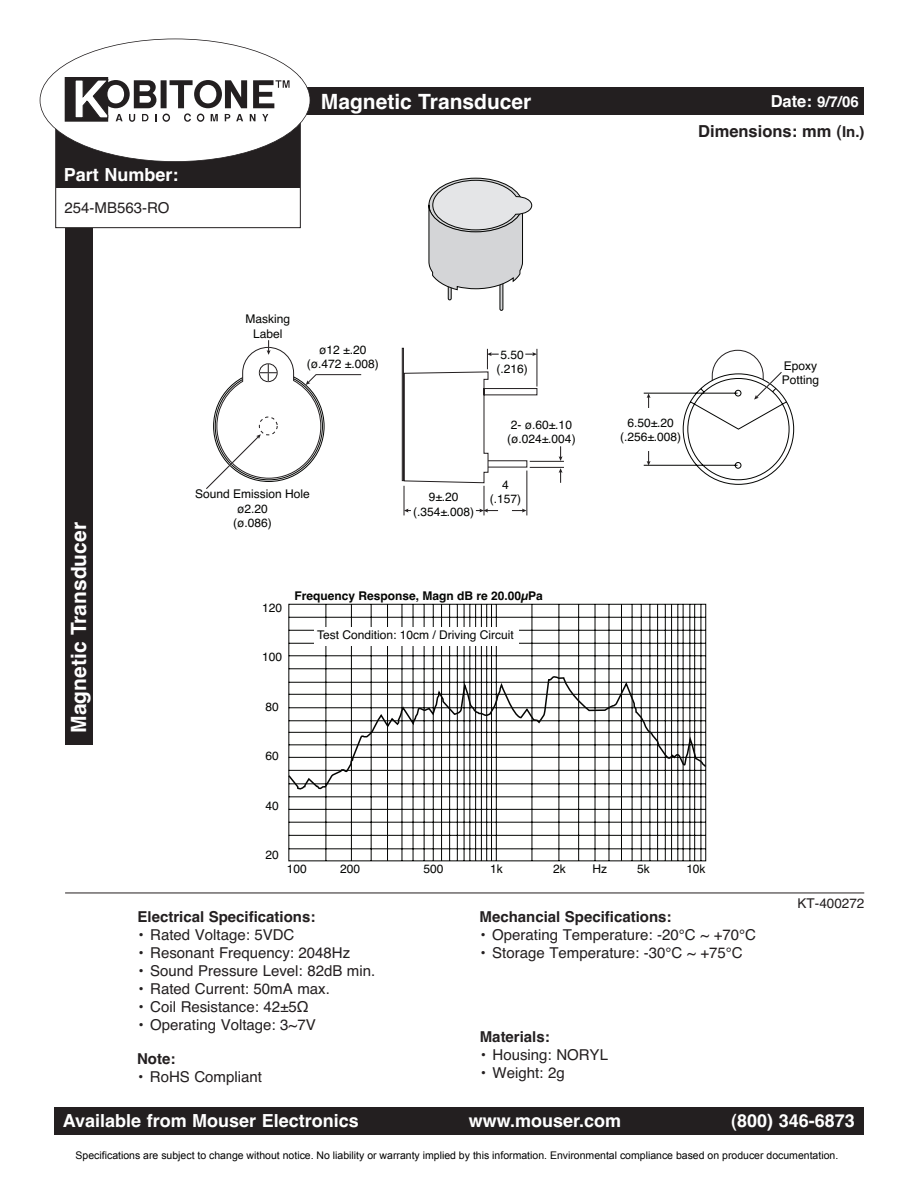
<style>
.page{position:relative;width:918px;height:1188px;background:#fff}
.page>*{position:absolute;margin:0;border:0;box-sizing:border-box;transform-origin:0 0}
.t1{font:700 21px "Helvetica";color:#fff}
.t2{font:700 18px "Helvetica";color:#fff}
.t3{font:700 16.5px "Helvetica";color:#231f20}
.t4{font:15px "Helvetica";color:#231f20}
.t5{font:700 15px "Helvetica";color:#231f20}
.t6{font:700 15px "Helvetica";color:#fff}
.t7{font:13.5px "Helvetica";color:#231f20}
.t8{font:12px/14.4px "Helvetica";color:#040503;text-align:center}
.t9{font:700 12px "Helvetica";color:#040503}
.t10{font:10.5px "Arial";color:#000}
.s1{font-size:16.5px}
.s2{font-size:15px}
.s3{font-weight:700}
</style>
<div class="page">
<div style="left:65px;top:171px;width:28px;height:574px;background:#231f20"></div>
<div style="left:56px;top:77px;width:244px;height:151px;background:#fff"></div>
<div style="left:55px;top:77px;width:246px;height:151px;border:1px solid #231f20"></div>
<div style="left:56px;top:123px;width:244px;height:65px;background:#231f20"></div>
<div style="left:55px;top:88px;width:809px;height:27px;background:#231f20"></div>
<div style="left:54px;top:1107px;width:810px;height:27px;background:#231f20"></div>
<div style="left:40px;top:39px;width:270px;height:123px;background:#fff;border-radius:50%"></div>
<div style="left:161px;top:80px;width:6px;height:28px;background:#231f20"></div>
<svg style="left:225px;top:80px;width:22px;height:28px"></svg>
<svg style="left:253px;top:80px;width:37px;height:28px"></svg>
<div style="left:65px;top:78px;width:43px;height:43px;background:#231f20"></div>
<div style="left:65px;top:77px;width:43px;height:45px;border:1px solid #231f20"></div>
<svg style="left:74px;top:78px;width:35px;height:42px"></svg>
<div style="left:102px;top:80px;width:28px;height:28px;background:#231f20;border-radius:50%"></div>
<div style="left:107px;top:85px;width:17px;height:18px;background:#fff;border-radius:50%"></div>
<svg style="left:194px;top:80px;width:28px;height:28px"></svg>
<div style="left:200px;top:85px;width:16px;height:18px;background:#fff;border-radius:50%"></div>
<svg style="left:134px;top:80px;width:22px;height:28px"></svg>
<svg style="left:116px;top:114px;width:7px;height:7px"></svg>
<svg style="left:236px;top:114px;width:7px;height:7px"></svg>
<svg style="left:129px;top:114px;width:6px;height:8px"></svg>
<svg style="left:211px;top:114px;width:7px;height:7px"></svg>
<svg style="left:250px;top:114px;width:6px;height:7px"></svg>
<svg style="left:262px;top:114px;width:6px;height:7px"></svg>
<svg style="left:142px;top:114px;width:6px;height:7px"></svg>
<svg style="left:225px;top:114px;width:5px;height:7px"></svg>
<svg style="left:164px;top:80px;width:39px;height:42px"></svg>
<hr style="left:65px;top:893px;width:799px;height:1px;background:#231f20">
<div style="left:448px;top:244px;width:4px;height:56px;border:1px solid #040503"></div>
<div style="left:500px;top:244px;width:3px;height:67px;border:1px solid #040503"></div>
<svg style="left:428px;top:180px;width:105px;height:111px"></svg>
<svg style="left:402px;top:348px;width:362px;height:168px"></svg>
<svg style="left:525px;top:352px;width:12px;height:4px"></svg>
<svg style="left:487px;top:352px;width:12px;height:4px"></svg>
<svg style="left:404px;top:509px;width:7px;height:4px"></svg>
<svg style="left:512px;top:509px;width:15px;height:4px"></svg>
<svg style="left:476px;top:509px;width:22px;height:4px"></svg>
<svg style="left:643px;top:371px;width:151px;height:114px"></svg>
<svg style="left:559px;top:468px;width:4px;height:15px"></svg>
<svg style="left:559px;top:446px;width:4px;height:15px"></svg>
<svg style="left:288px;top:604px;width:418px;height:258px"></svg>
<svg style="left:288px;top:676px;width:419px;height:114px"></svg>
<div style="left:314px;top:627px;width:205px;height:19px;background:#fff"></div>
<svg style="left:206px;top:340px;width:156px;height:149px"></svg>
<p class="t2" style="left:64px;top:168px;width:116px">Part Number:</p>
<p class="t4" style="left:65px;top:202px;width:106px">254-MB563-RO</p>
<h1 class="t1" style="left:321px;top:94px;width:212px">Magnetic Transducer</h1>
<p class="t6" style="left:771px;top:97px;width:89px"><span class="s1">Date:</span> 9/7/06</p>
<p class="t3" style="left:698px;top:126px;width:168px">Dimensions: mm (<span class="s2">In.)</span></p>
<h1 class="t1" style="left:71px;top:733px;width:212px;rotate:-90deg">Magnetic Transducer</h1>
<p class="t8" style="left:246px;top:313px;width:46px">Masking<br>Label</p>
<p class="t8" style="left:307px;top:344px;width:73px">ø12 ±.20 (ø.472 ±.008)</p>
<p class="t8" style="left:195px;top:488px;width:116px">Sound Emission Hole ø2.20<br>(ø.086)</p>
<p class="t8" style="left:497px;top:349px;width:33px">5.50 (.216)</p>
<p class="t8" style="left:507px;top:418px;width:70px">2- ø.60±.10 (ø.024±.004)</p>
<p class="t8" style="left:502px;top:479px;width:8px">4</p>
<p class="t8" style="left:429px;top:491px;width:31px">9±.20</p>
<p class="t8" style="left:490px;top:493px;width:33px">(.157)</p>
<p class="t8" style="left:413px;top:505px;width:63px">(.354±.008)</p>
<p class="t8" style="left:262px;top:602px;width:22px">120</p>
<p class="t8" style="left:262px;top:651px;width:22px">100</p>
<p class="t9" style="left:295px;top:591px;width:250px">Frequency Response, Magn dB re 20.00μPa</p>
<p class="t8" style="left:317px;top:629px;width:198px">Test Condition: 10cm / Driving Circuit</p>
<p class="t8" style="left:265px;top:701px;width:15px">80</p>
<p class="t8" style="left:265px;top:750px;width:15px">60</p>
<p class="t8" style="left:265px;top:800px;width:15px">40</p>
<p class="t8" style="left:265px;top:849px;width:15px">20</p>
<p class="t8" style="left:620px;top:417px;width:63px">6.50±.20 (.256±.008)</p>
<p class="t8" style="left:287px;top:862px;width:22px">100</p>
<p class="t8" style="left:340px;top:862px;width:22px">200</p>
<p class="t8" style="left:424px;top:862px;width:21px">500</p>
<p class="t8" style="left:490px;top:862px;width:14px">1k</p>
<p class="t8" style="left:553px;top:862px;width:14px">2k</p>
<p class="t8" style="left:592px;top:862px;width:16px">Hz</p>
<p class="t8" style="left:637px;top:862px;width:14px">5k</p>
<p class="t8" style="left:686px;top:862px;width:21px">10k</p>
<p class="t8" style="left:782px;top:360px;width:39px;text-align:left">Epoxy<br>Potting</p>
<p class="t7" style="left:798px;top:898px;width:68px">KT-400272</p>
<p class="t5" style="left:138px;top:912px;width:179px">Electrical Specifications:</p>
<p class="t4" style="left:138px;top:930px;width:158px"><span class="s3">•</span> Rated Voltage: 5VDC</p>
<p class="t4" style="left:138px;top:948px;width:214px"><span class="s3">•</span> Resonant Frequency: 2048Hz</p>
<p class="t4" style="left:138px;top:966px;width:239px"><span class="s3">•</span> Sound Pressure Level: 82dB min.</p>
<p class="t4" style="left:138px;top:984px;width:194px"><span class="s3">•</span> Rated Current: 50mA max.</p>
<p class="t4" style="left:138px;top:1002px;width:172px"><span class="s3">•</span> Coil Resistance: 42±5Ω</p>
<p class="t4" style="left:138px;top:1020px;width:180px"><span class="s3">•</span> Operating Voltage: 3~7V</p>
<p class="t5" style="left:137px;top:1054px;width:40px">Note:</p>
<p class="t4" style="left:137px;top:1072px;width:126px"><span class="s3">•</span> RoHS Compliant</p>
<p class="t5" style="left:480px;top:912px;width:194px">Mechancial Specifications:</p>
<p class="t4" style="left:480px;top:930px;width:278px"><span class="s3">•</span> Operating Temperature: -20°C ~ +70°C</p>
<p class="t4" style="left:480px;top:948px;width:265px"><span class="s3">•</span> Storage Temperature: -30°C ~ +75°C</p>
<p class="t5" style="left:480px;top:1031px;width:71px">Materials:</p>
<p class="t4" style="left:480px;top:1049px;width:130px"><span class="s3">•</span> Housing: NORYL</p>
<p class="t4" style="left:480px;top:1067px;width:86px"><span class="s3">•</span> Weight: 2g</p>
<p class="t2" style="left:63px;top:1114px;width:297px">Available from Mouser Electronics</p>
<p class="t2" style="left:469px;top:1114px;width:154px">www.mouser.com</p>
<p class="t2" style="left:731px;top:1114px;width:125px">(800) 346-6873</p>
<p class="t10" style="left:76px;top:1149px;width:764px">Specifications are subject to change without notice. No liability or warranty implied by this information. Environmental compliance based on producer documentation.</p>
</div>
